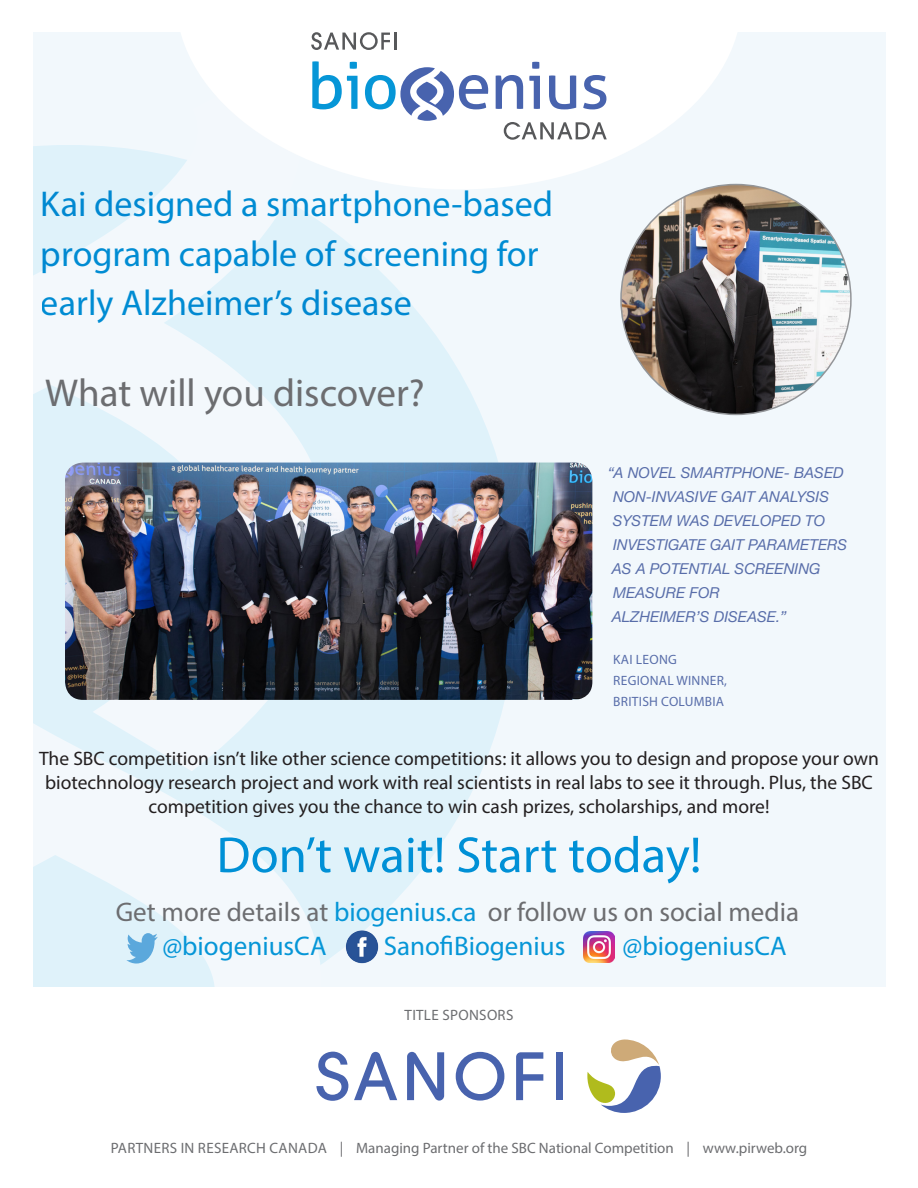
<style>
.page{position:relative;width:918px;height:1188px;background:#fff}
.page>*{position:absolute;margin:0;border:0;box-sizing:border-box;transform-origin:0 0}
.t1{font:51px "Myriad Pro";color:#0090d6}
.t2{font:39px "Myriad Pro";color:#6c6d70}
.t3{font:36px/49.5px "Myriad Pro";color:#0090d6}
.t4{font:27px "Myriad Pro";color:#6c6d70}
.t5{font:27px "Myriad Pro";color:#0696d7}
.t6{font:19.5px/24px "Myriad Pro";color:#231f20;text-align:center}
.t7{font:italic 15px/24px "Helvetica Neue";color:#253f8e}
.t8{font:15px "Myriad Pro";color:#6c6d70}
.t9{font:15px "Myriad Pro";letter-spacing:.02em;color:#6c6d70}
.t10{font:13.5px/21px "Myriad Pro";letter-spacing:.02em;color:#253f8e}
.s1{color:#0696d7}
</style>
<div class="page">
<div style="left:32px;top:32px;width:854px;height:955px;background:#f2f8fc"></div>
<svg style="left:346px;top:241px;width:171px;height:686px;fill:#dff2fa"></svg>
<svg style="left:32px;top:60px;width:314px;height:927px"></svg>
<div style="left:556px;top:1052px;width:7px;height:48px;background:#4863ae"></div>
<svg style="left:456px;top:1052px;width:48px;height:49px"></svg>
<svg style="left:316px;top:1052px;width:32px;height:49px"></svg>
<svg style="left:516px;top:1052px;width:27px;height:48px"></svg>
<svg style="left:407px;top:1052px;width:37px;height:49px"></svg>
<svg style="left:354px;top:1052px;width:43px;height:48px"></svg>
<svg style="left:587px;top:1039px;width:74px;height:74px"></svg>
<svg style="left:176px;top:32px;width:566px;height:157px;fill:#fff"></svg>
<svg style="left:312px;top:61px;width:46px;height:48px"></svg>
<svg style="left:496px;top:75px;width:27px;height:34px"></svg>
<svg style="left:529px;top:62px;width:11px;height:47px"></svg>
<svg style="left:549px;top:75px;width:27px;height:34px"></svg>
<svg style="left:583px;top:75px;width:23px;height:34px"></svg>
<svg style="left:365px;top:67px;width:123px;height:54px"></svg>
<svg style="left:504px;top:122px;width:103px;height:18px"></svg>
<svg style="left:311px;top:32px;width:85px;height:18px"></svg>
<img style="left:65px;top:463px;width:527px;height:237px">
<img style="left:621px;top:185px;width:230px;height:229px;border-radius:115px">
<img style="left:340px;top:927px;width:39px;height:42px">
<svg style="left:126px;top:933px;width:32px;height:31px"></svg>
<img style="left:583px;top:932px;width:32px;height:31px">
<h3 class="t3" style="left:41px;top:179px;width:514px">Kai designed a smartphone-based program capable of screening for early Alzheimer’s disease</h3>
<p class="t2" style="left:45px;top:368px;width:381px">What will you discover?</p>
<p class="t7" style="left:612px;top:462px;width:237px;text-indent:-5px">“A NOVEL SMARTPHONE- BASED<br>NON-INVASIVE GAIT ANALYSIS<br>SYSTEM WAS DEVELOPED TO<br>INVESTIGATE GAIT PARAMETERS<br>AS A POTENTIAL SCREENING<br>MEASURE FOR<br>ALZHEIMER’S DISEASE.”</p>
<p class="t10" style="left:613px;top:649px;width:115px">KAI LEONG<br>REGIONAL WINNER,<br>BRITISH COLUMBIA</p>
<p class="t6" style="left:39px;top:746px;width:841px">The SBC competition isn’t like other science competitions: it allows you to design and propose your own biotechnology research project and work with real scientists in real labs to see it through. Plus, the SBC competition gives you the chance to win cash prizes, scholarships, and more!</p>
<p class="t1" style="left:216px;top:824px;width:487px">Don’t wait! Start today!</p>
<p class="t4" style="left:116px;top:895px;width:685px">Get more details at <span class="s1">biogenius.ca</span> or follow us on social media</p>
<p class="t5" style="left:162px;top:930px;width:166px">@biogeniusCA</p>
<p class="t5" style="left:384px;top:930px;width:183px">SanofiBiogenius</p>
<p class="t5" style="left:623px;top:930px;width:166px">@biogeniusCA</p>
<p class="t9" style="left:405px;top:1006px;width:110px">TITLE SPONSORS</p>
<p class="t8" style="left:111px;top:1139px;width:698px">PARTNERS IN RESEARCH CANADA | Managing Partner of the SBC National Competition | www.pirweb.org</p>
</div>
